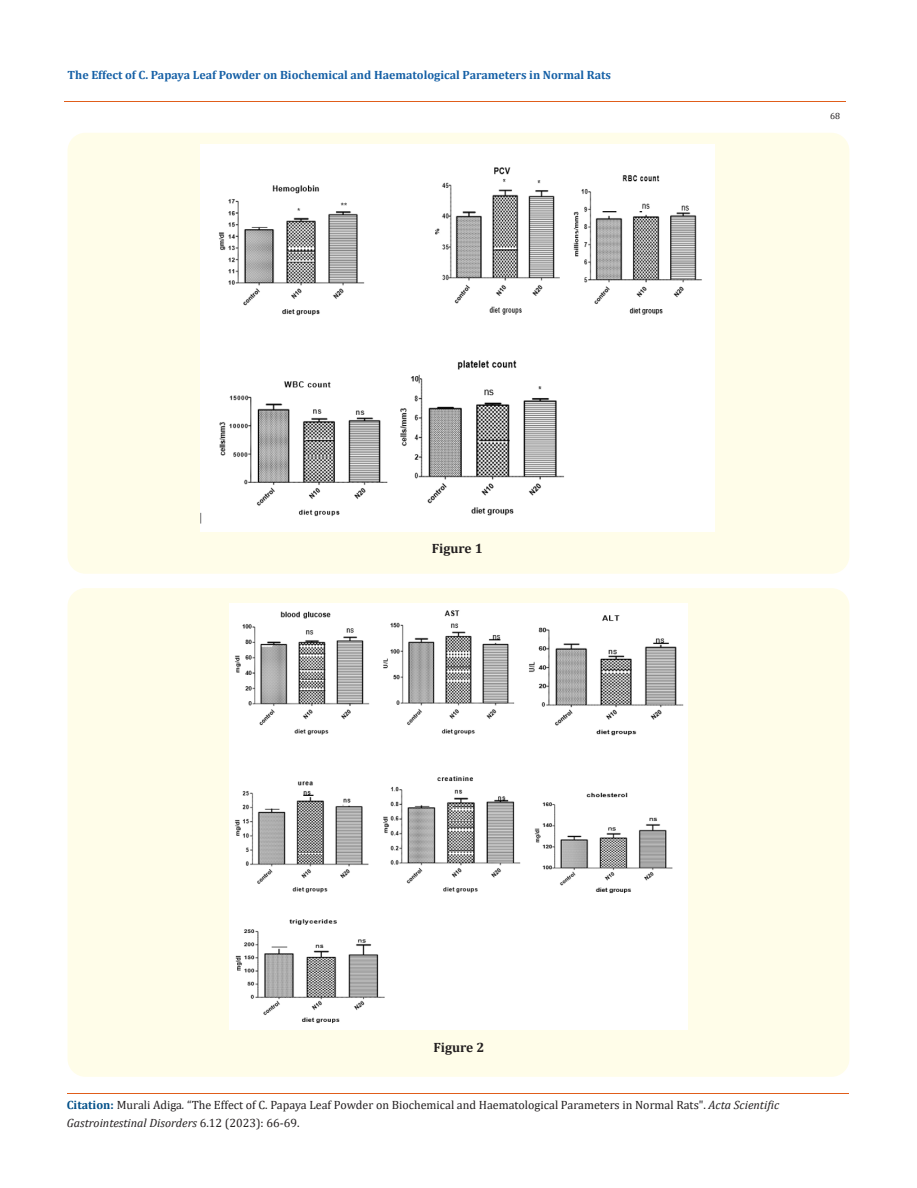
<style>
.page{position:relative;width:917px;height:1188px;background:#fff}
.page>*{position:absolute;margin:0;border:0;box-sizing:border-box;transform-origin:0 0}
.t1{font:700 13.5px "Cambria";color:#231f20}
.t2{font:12px/18px "Cambria";color:#231f20}
.t3{font:700 12px "Cambria";color:#1560a6}
.t4{font:9px "Cambria";color:#231f20}
.s1{font-weight:700;color:#035089}
.s2{font-style:italic}
</style>
<div class="page">
<hr style="left:64px;top:101px;width:782px;height:1px;background:#e05d1a">
<div style="left:67px;top:133px;width:782px;height:441px;background:#fffde9;border-radius:18px"></div>
<img style="left:200px;top:144px;width:514px;height:387px">
<div style="left:68px;top:588px;width:781px;height:489px;background:#fffde9;border-radius:18px"></div>
<img style="left:229px;top:604px;width:458px;height:426px">
<hr style="left:67px;top:1094px;width:781px;height:1px;background:#e05d1a">
<p class="t3" style="left:67px;top:67px;width:545px">The Effect of C. Papaya Leaf Powder on Biochemical and Haematological Parameters in Normal Rats</p>
<p class="t1" style="left:432px;top:539px;width:52px">Figure 1</p>
<p class="t4" style="left:830px;top:111px;width:11px">68</p>
<p class="t1" style="left:433px;top:1038px;width:52px">Figure 2</p>
<p class="t2" style="left:67px;top:1096px;width:714px"><span class="s1">Citation:</span> Murali Adiga<span class="s2">.</span> “The Effect of C. Papaya Leaf Powder on Biochemical and Haematological Parameters in Normal Rats". <span class="s2">Acta Scientific<br>Gastrointestinal Disorders</span> 6.12 (2023): 66-69.</p>
</div>
